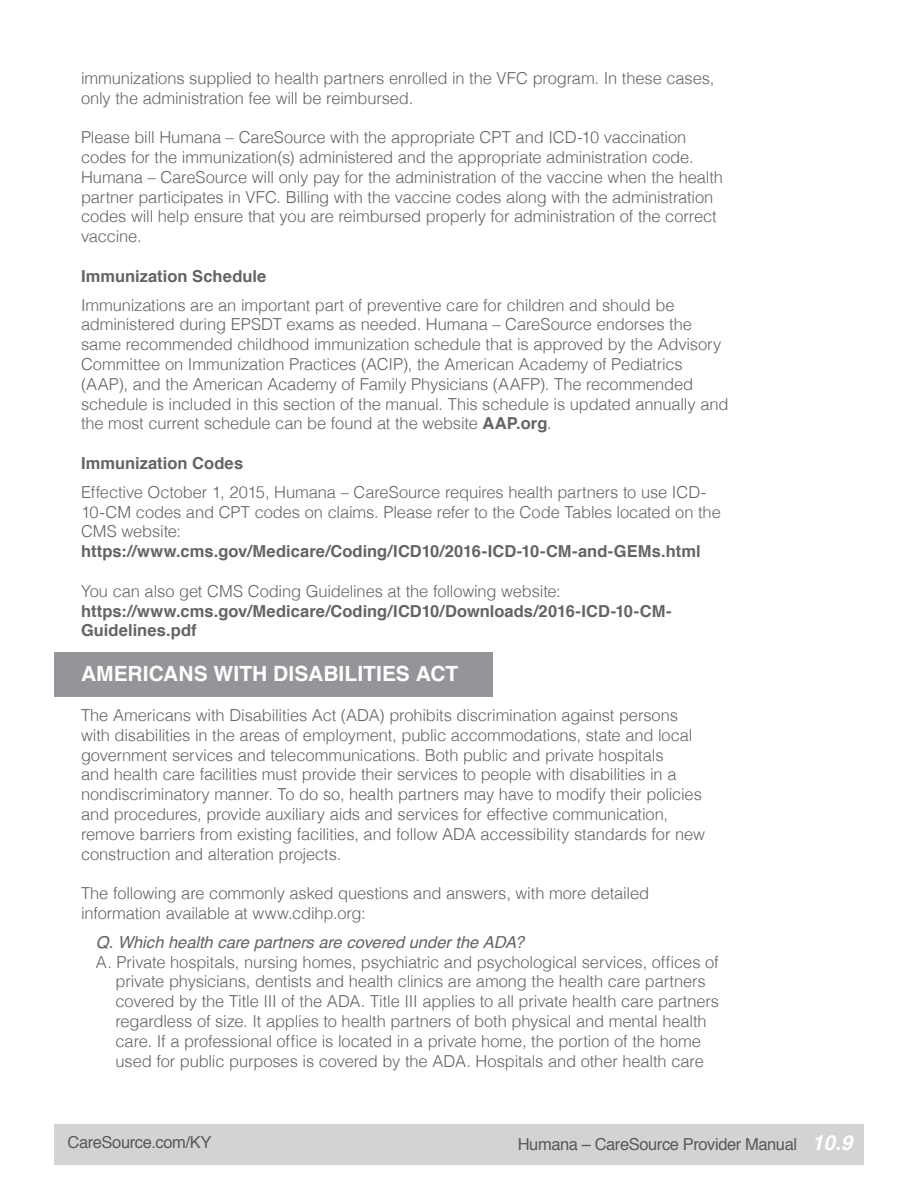
<style>
.page{position:relative;width:918px;height:1188px;background:#fff}
.page>*{position:absolute;margin:0;border:0;box-sizing:border-box;transform-origin:0 0}
.t1{font:700 21px "Helvetica";color:#fff}
.t2{font:300 16.5px/19.8px "Helvetica";letter-spacing:-.01em;color:#636466}
.t3{font:700 16.5px/19.8px "Helvetica";letter-spacing:.005em;color:#636466}
.t4{font:16.5px "Helvetica";letter-spacing:-.025em;color:#58595b}
.t5{font:italic 16.5px "Helvetica";letter-spacing:-.005em;color:#636466}
.s1{font-weight:700}
.s2{font-weight:300}
.s3{font-weight:700;font-style:italic;font-size:21px;color:#fff}
</style>
<div class="page">
<div style="left:54px;top:1125px;width:810px;height:40px;background:#d1d3d4"></div>
<div style="left:54px;top:653px;width:438px;height:44px;background:#939598"></div>
<p class="t2" style="left:81px;top:67px;width:635px">immunizations supplied to health partners enrolled in the VFC program. In these cases, only the administration fee will be reimbursed.</p>
<p class="t2" style="left:81px;top:127px;width:644px">Please bill Humana – CareSource with the appropriate CPT and ICD-10 vaccination codes for the immunization(s) administered and the appropriate administration code.<br>Humana – CareSource will only pay for the administration of the vaccine when the health partner participates in VFC. Billing with the vaccine codes along with the administration codes will help ensure that you are reimbursed properly for administration of the correct vaccine.</p>
<p class="t2" style="left:81px;top:261px;width:595px;line-height:28.8px"><span class="s1">Immunization Schedule<br></span>Immunizations are an important part of preventive care for children and should be</p>
<p class="t2" style="left:81px;top:314px;width:649px">administered during EPSDT exams as needed. Humana – CareSource endorses the same recommended childhood immunization schedule that is approved by the Advisory Committee on Immunization Practices (ACIP), the American Academy of Pediatrics (AAP), and the American Academy of Family Physicians (AAFP). The recommended schedule is included in this section of the manual. This schedule is updated annually and the most current schedule can be found at the website <span class="s1">AAP.org</span>.</p>
<p class="t2" style="left:81px;top:448px;width:627px;line-height:28.8px"><span class="s1">Immunization Codes<br></span>Effective October 1, 2015, Humana – CareSource requires health partners to use ICD-</p>
<p class="t2" style="left:81px;top:501px;width:641px">10-CM codes and CPT codes on claims. Please refer to the Code Tables located on the<br>CMS website: <span class="s1">https://www.cms.gov/Medicare/Coding/ICD10/2016-ICD-10-CM-and-GEMs.html</span></p>
<p class="t3" style="left:81px;top:581px;width:592px"><span class="s2">You can also get CMS Coding Guidelines at the following website: </span>https://www.cms.gov/Medicare/Coding/ICD10/Downloads/2016-ICD-10-CM-<br>Guidelines.pdf</p>
<p class="t1" style="left:81px;top:657px;width:379px">AMERICANS WITH DISABILITIES ACT</p>
<p class="t2" style="left:81px;top:705px;width:625px">The Americans with Disabilities Act (ADA) prohibits discrimination against persons with disabilities in the areas of employment, public accommodations, state and local government services and telecommunications. Both public and private hospitals<br>and health care facilities must provide their services to people with disabilities in a nondiscriminatory manner. To do so, health partners may have to modify their policies and procedures, provide auxiliary aids and services for effective communication, remove barriers from existing facilities, and follow ADA accessibility standards for new construction and alteration projects.</p>
<p class="t2" style="left:81px;top:883px;width:570px">The following are commonly asked questions and answers, with more detailed information available at www.cdihp.org:</p>
<p class="t5" style="left:96px;top:929px;width:429px">Q. Which health care partners are covered under the ADA?</p>
<p class="t2" style="left:96px;top:951px;width:624px">A. Private hospitals, nursing homes, psychiatric and psychological services, offices of</p>
<p class="t2" style="left:116px;top:971px;width:592px">private physicians, dentists and health clinics are among the health care partners</p>
<p class="t2" style="left:116px;top:991px;width:605px">covered by the Title III of the ADA. Title III applies to all private health care partners</p>
<p class="t2" style="left:116px;top:1011px;width:593px">regardless of size. It applies to health partners of both physical and mental health</p>
<p class="t2" style="left:116px;top:1030px;width:587px">care. If a professional office is located in a private home, the portion of the home</p>
<p class="t2" style="left:116px;top:1050px;width:590px">used for public purposes is covered by the ADA. Hospitals and other health care</p>
<p class="t4" style="left:68px;top:1130px;width:145px">CareSource.com/KY</p>
<p class="t4" style="left:518px;top:1132px;width:336px">Humana – CareSource Provider Manual <span class="s3">10.9</span></p>
</div>
